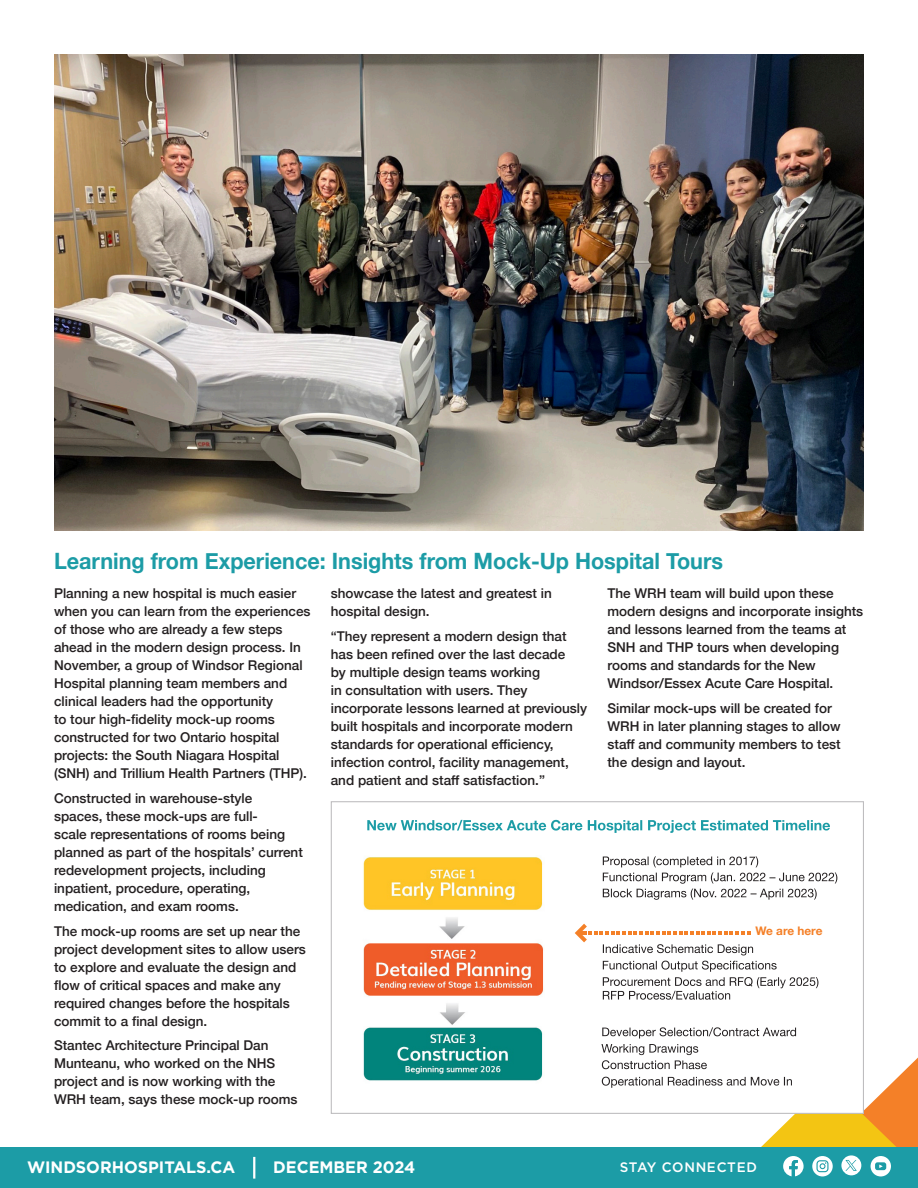
<style>
.page{position:relative;width:918px;height:1188px;background:#fff}
.page>*{position:absolute;margin:0;border:0;box-sizing:border-box;transform-origin:0 0}
.t1{font:700 22.5px "Helvetica Neue";color:#1c9ca6;scale:.96 1}
.t2{font:700 16.5px "Gotham";color:#fff}
.t3{font:500 13.8px "Gotham";letter-spacing:.05em;color:#fff}
.t4{font:500 13.5px/18px "Helvetica Neue";color:#231f20}
.t5{font:700 11.85px "Helvetica Neue";letter-spacing:-.01em;color:#f48028}
</style>
<div class="page">
<div style="left:0;top:1148px;width:918px;height:40px;background:#1c9ca6"></div>
<hr style="left:253px;top:1157px;width:2px;height:22px;background:#fff">
<img style="left:54px;top:54px;width:810px;height:476px">
<div style="left:331px;top:801px;width:533px;height:313px;background:#fff;border:1px solid #bebdbf"></div>
<img style="left:363px;top:857px;width:181px;height:224px">
<svg style="left:367px;top:820px;width:463px;height:13px"></svg>
<svg style="left:601px;top:1027px;width:317px;height:149px"></svg>
<svg style="left:603px;top:961px;width:215px;height:39px"></svg>
<svg style="left:575px;top:924px;width:178px;height:31px"></svg>
<svg style="left:603px;top:856px;width:234px;height:44px"></svg>
<p class="t1" style="left:54px;top:544px;width:698px">Learning from Experience: Insights from Mock-Up Hospital Tours</p>
<p class="t4" style="left:54px;top:583px;width:258px">Planning a new hospital is much easier when you can learn from the experiences of those who are already a few steps ahead in the modern design process. In November, a group of Windsor Regional Hospital planning team members and clinical leaders had the opportunity<br>to tour high-fidelity mock-up rooms constructed for two Ontario hospital projects: the South Niagara Hospital (SNH) and Trillium Health Partners (THP).</p>
<p class="t4" style="left:54px;top:788px;width:250px">Constructed in warehouse-style spaces, these mock-ups are full-<br>scale representations of rooms being planned as part of the hospitals’ current redevelopment projects, including inpatient, procedure, operating, medication, and exam rooms.</p>
<p class="t4" style="left:54px;top:921px;width:253px">The mock-up rooms are set up near the project development sites to allow users to explore and evaluate the design and flow of critical spaces and make any required changes before the hospitals commit to a final design.</p>
<p class="t4" style="left:54px;top:1036px;width:245px">Stantec Architecture Principal Dan Munteanu, who worked on the NHS project and is now working with the WRH team, says these mock-up rooms</p>
<p class="t4" style="left:331px;top:583px;width:223px">showcase the latest and greatest in hospital design.</p>
<p class="t4" style="left:331px;top:626px;width:258px">“They represent a modern design that has been refined over the last decade<br>by multiple design teams working<br>in consultation with users. They incorporate lessons learned at previously built hospitals and incorporate modern standards for operational efficiency, infection control, facility management, and patient and staff satisfaction.”</p>
<p class="t4" style="left:608px;top:583px;width:257px">The WRH team will build upon these modern designs and incorporate insights and lessons learned from the teams at SNH and THP tours when developing rooms and standards for the New Windsor/Essex Acute Care Hospital.</p>
<p class="t4" style="left:608px;top:698px;width:235px">Similar mock-ups will be created for<br>WRH in later planning stages to allow staff and community members to test the design and layout.</p>
<p class="t5" style="left:756px;top:922px;width:68px">We are here</p>
<p class="t2" style="left:27px;top:1156px;width:210px">WINDSORHOSPITALS.CA</p>
<p class="t2" style="left:273px;top:1156px;width:144px">DECEMBER 2024</p>
<p class="t3" style="left:620px;top:1158px;width:139px">STAY CONNECTED</p>
</div>
